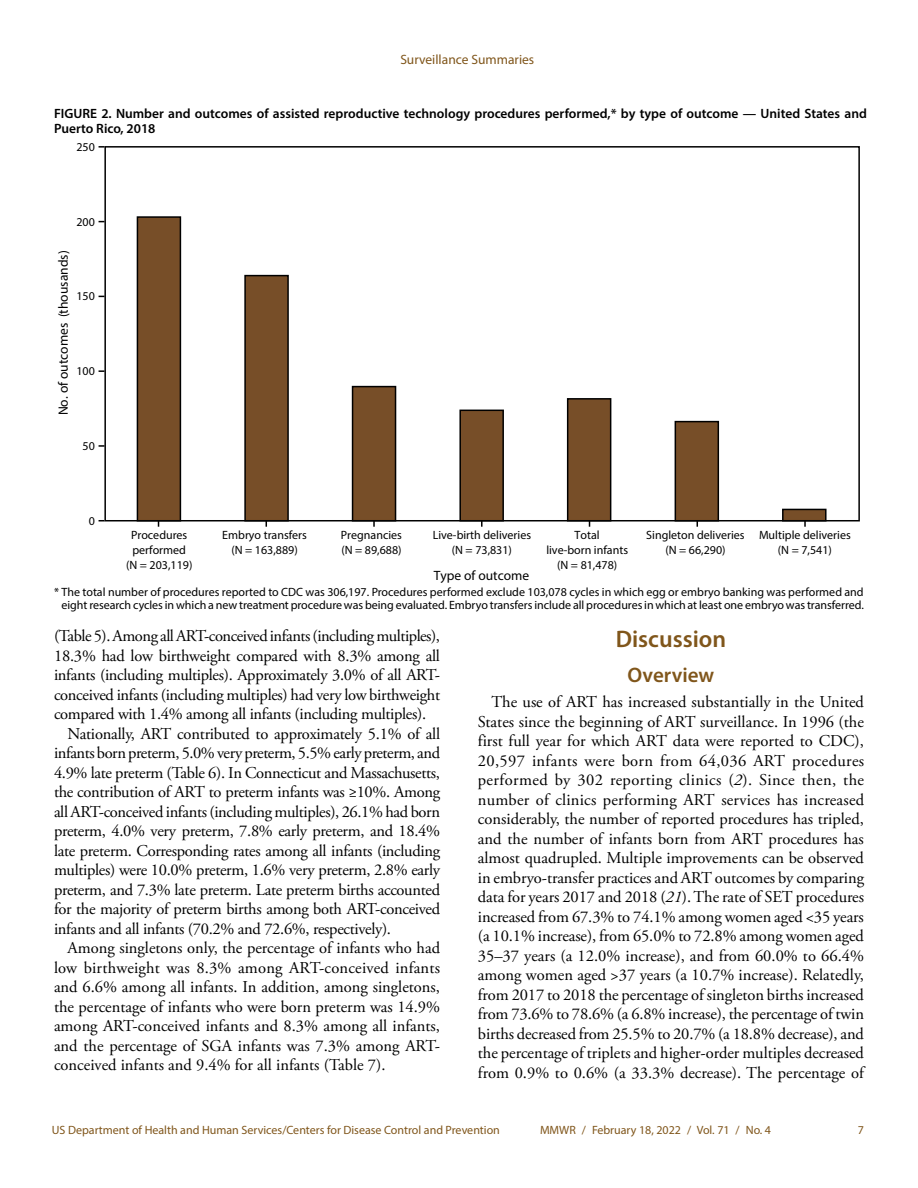
<style>
.page{position:relative;width:918px;height:1188px;background:#fff}
.page>*{position:absolute;margin:0;border:0;box-sizing:border-box;transform-origin:0 0}
.Heading_1{font:600 24px "Myriad Pro";color:#80561b}
.Heading_2_after_Head{font:600 21px "Myriad Pro";color:#80561b}
.Paragraph{font:16.5px/19.5px "Adobe Garamond Pro";letter-spacing:-.02em;color:#000;text-align:justify}
.Figure_Title{font:600 13.5px/15px "Myriad Pro";color:#000}
.t1{font:13.5px "Myriad Pro";color:#000}
.t2{font:13.5px "Myriad Pro";color:#80561b}
.Figure_Footnote{font:12px/15px "Myriad Pro";color:#000;text-align:center}
.t3{font:12px "Myriad Pro";color:#80561b}
.s1{font-style:italic}
</style>
<div class="page">
<div style="left:137px;top:217px;width:43px;height:304px;background:#774e28"></div>
<div style="left:137px;top:216px;width:44px;height:305px;border:2px solid #000"></div>
<div style="left:245px;top:276px;width:43px;height:245px;background:#774e28"></div>
<div style="left:244px;top:275px;width:45px;height:246px;border:2px solid #000"></div>
<div style="left:353px;top:387px;width:43px;height:134px;background:#774e28"></div>
<div style="left:352px;top:386px;width:44px;height:135px;border:2px solid #000"></div>
<div style="left:460px;top:410px;width:43px;height:111px;background:#774e28"></div>
<div style="left:459px;top:410px;width:45px;height:111px;border:2px solid #000"></div>
<div style="left:568px;top:399px;width:43px;height:122px;background:#774e28"></div>
<div style="left:567px;top:398px;width:44px;height:123px;border:2px solid #000"></div>
<div style="left:675px;top:422px;width:43px;height:99px;background:#774e28"></div>
<div style="left:675px;top:421px;width:44px;height:100px;border:2px solid #000"></div>
<div style="left:783px;top:509px;width:43px;height:12px;background:#774e28"></div>
<div style="left:782px;top:509px;width:45px;height:12px;border:2px solid #000"></div>
<div style="left:104px;top:146px;width:756px;height:375px;border:2px solid #000"></div>
<svg style="left:804px;top:521px;width:2px;height:6px"></svg>
<svg style="left:481px;top:521px;width:2px;height:6px"></svg>
<svg style="left:373px;top:521px;width:2px;height:6px"></svg>
<p class="t2" style="left:400px;top:51px;width:135px">Surveillance Summaries</p>
<p class="Figure_Title" style="left:54px;top:106px;width:814px">FIGURE 2. Number and outcomes of assisted reproductive technology procedures performed,* by type of outcome — United States and<br>Puerto Rico, 2018</p>
<p class="Figure_Footnote" style="left:76px;top:139px;width:20px">250</p>
<p class="Figure_Footnote" style="left:76px;top:214px;width:20px">200</p>
<p class="t1" style="left:55px;top:415px;width:166px;rotate:-90deg">No. of outcomes (thousands)</p>
<p class="Figure_Footnote" style="left:76px;top:289px;width:20px">150</p>
<p class="Figure_Footnote" style="left:76px;top:363px;width:20px">100</p>
<p class="Figure_Footnote" style="left:83px;top:438px;width:14px">50</p>
<p class="Figure_Footnote" style="left:89px;top:513px;width:8px">0</p>
<p class="Figure_Footnote" style="left:126px;top:527px;width:68px">Procedures performed (N = 203,119)</p>
<p class="Figure_Footnote" style="left:222px;top:527px;width:86px">Embryo transfers (N = 163,889)</p>
<p class="Figure_Footnote" style="left:341px;top:527px;width:63px;text-align:left">Pregnancies (N = 89,688)</p>
<p class="Figure_Footnote" style="left:433px;top:527px;width:100px">Live-birth deliveries (N = 73,831)</p>
<p class="Figure_Footnote" style="left:546px;top:527px;width:83px">Total<br>live-born infants (N = 81,478)</p>
<p class="Figure_Footnote" style="left:646px;top:527px;width:100px">Singleton deliveries (N = 66,290)</p>
<p class="Figure_Footnote" style="left:759px;top:527px;width:93px">Multiple deliveries (N = 7,541)</p>
<p class="t1" style="left:434px;top:567px;width:97px">Type of outcome</p>
<p class="Figure_Footnote" style="left:54px;top:585px;width:811px;line-height:13.5px;text-align:right">* The total number of procedures reported to CDC was 306,197. Procedures performed exclude 103,078 cycles in which egg or embryo banking was performed and eight research cycles in which a new treatment procedure was being evaluated. Embryo transfers include all procedures in which at least one embryo was transferred.</p>
<p class="Paragraph" style="left:54px;top:627px;width:388px">(Table 5). Among all ART-conceived infants (including multiples), 18.3% had low birthweight compared with 8.3% among all infants (including multiples). Approximately 3.0% of all ART&shy;conceived infants (including multiples) had very low birthweight compared with 1.4% among all infants (including multiples).</p>
<p class="Paragraph" style="left:54px;top:724px;width:388px;text-indent:14px">Nationally, ART contributed to approximately 5.1% of all infants born preterm, 5.0% very preterm, 5.5% early preterm, and 4.9% late preterm (Table 6). In Connecticut and Massachusetts, the contribution of ART to preterm infants was ≥10%. Among all ART-conceived infants (including multiples), 26.1% had born preterm, 4.0% very preterm, 7.8% early preterm, and 18.4% late preterm. Corresponding rates among all infants (including multiples) were 10.0% preterm, 1.6% very preterm, 2.8% early preterm, and 7.3% late preterm. Late preterm births accounted for the majority of preterm births among both ART-conceived infants and all infants (70.2% and 72.6%, respectively).</p>
<p class="Paragraph" style="left:54px;top:939px;width:388px;text-indent:14px">Among singletons only, the percentage of infants who had low birthweight was 8.3% among ART-conceived infants and 6.6% among all infants. In addition, among singletons, the percentage of infants who were born preterm was 14.9% among ART-conceived infants and 8.3% among all infants, and the percentage of SGA infants was 7.3% among ART&shy;conceived infants and 9.4% for all infants (Table 7).</p>
<p class="Heading_1" style="left:616px;top:624px;width:112px">Discussion</p>
<p class="Heading_2_after_Head" style="left:628px;top:662px;width:88px">Overview</p>
<p class="Paragraph" style="left:478px;top:693px;width:388px;text-indent:14px">The use of ART has increased substantially in the United States since the beginning of ART surveillance. In 1996 (the first full year for which ART data were reported to CDC), 20,597 infants were born from 64,036 ART procedures performed by 302 reporting clinics (<span class="s1">2</span>). Since then, the number of clinics performing ART services has increased considerably, the number of reported procedures has tripled, and the number of infants born from ART procedures has almost quadrupled. Multiple improvements can be observed in embryo-transfer practices and ART outcomes by comparing data for years 2017 and 2018 (<span class="s1">21</span>). The rate of SET procedures increased from 67.3% to 74.1% among women aged &lt;35 years (a 10.1% increase), from 65.0% to 72.8% among women aged 35–37 years (a 12.0% increase), and from 60.0% to 66.4% among women aged &gt;37 years (a 10.7% increase). Relatedly, from 2017 to 2018 the percentage of singleton births increased from 73.6% to 78.6% (a 6.8% increase), the percentage of twin births decreased from 25.5% to 20.7% (a 18.8% decrease), and the percentage of triplets and higher-order multiples decreased from 0.9% to 0.6% (a 33.3% decrease). The percentage of</p>
<p class="t3" style="left:52px;top:1122px;width:450px">US Department of Health and Human Services/Centers for Disease Control and Prevention</p>
<p class="t3" style="left:540px;top:1123px;width:233px">MMWR / February 18, 2022 / Vol. 71 / No. 4</p>
<p class="t3" style="left:858px;top:1123px;width:8px">7</p>
</div>
